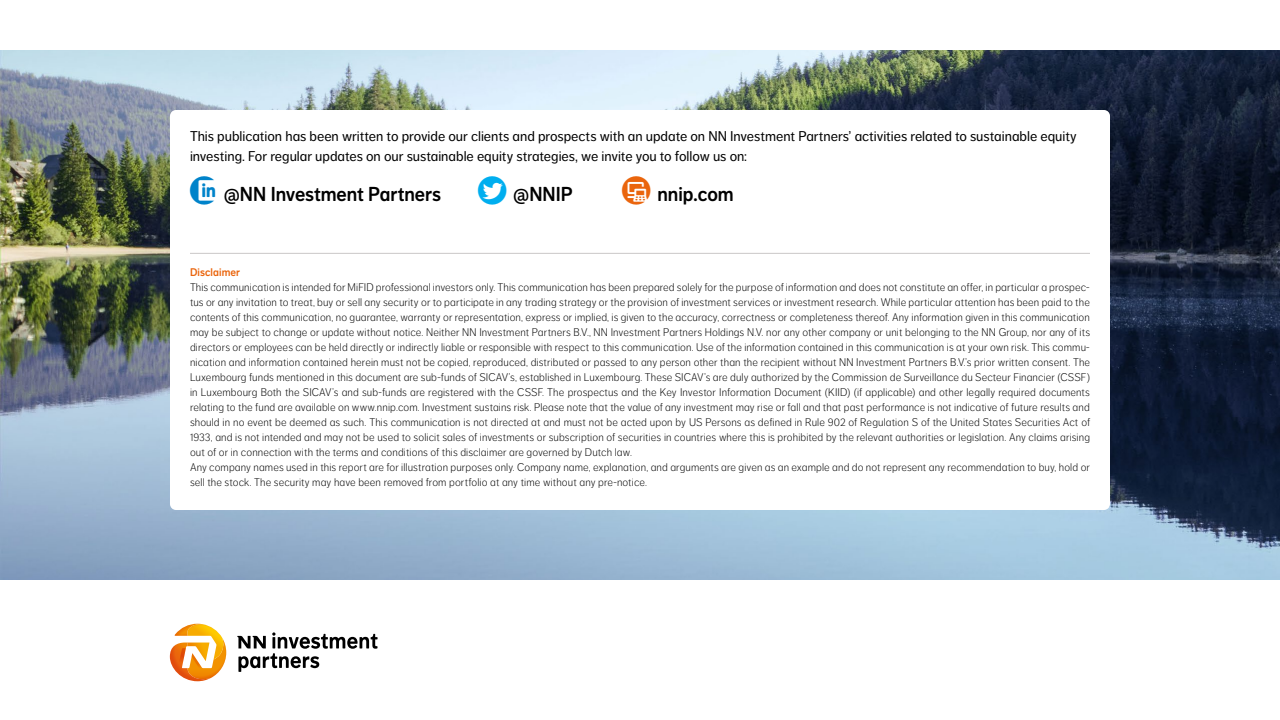
<style>
.page{position:relative;width:1280px;height:720px;background:#fff}
.page>*{position:absolute;margin:0;border:0;box-sizing:border-box;transform-origin:0 0}
.t1{font:20px "NN Dagny Display";color:#000}
.t2{font:14px/20px "NN Dagny Text";color:#000}
.t3{font:300 11px/15px "NN Dagny Text";letter-spacing:.01em;color:#000}
.t4{font:11px "NN Dagny Display";letter-spacing:.01em;color:#ea650d}
.s1{font-family:"NN Picto Diap";font-size:30px;color:#0083ca}
.s2{font-family:"NN Picto Diap";font-size:30px;color:#00aeef}
.s3{font-family:"NN Picto Diap";font-size:30px;color:#ea650d}
</style>
<div class="page">
<img style="left:0;top:50px;width:1280px;height:530px">
<div style="left:170px;top:110px;width:940px;height:400px;background:#fff;border-radius:6px"></div>
<hr style="left:190px;top:253px;width:900px;height:1px;background:#cac7c7">
<svg style="left:237px;top:632px;width:141px;height:40px"></svg>
<svg style="left:170px;top:624px;width:56px;height:58px"></svg>
<p class="t2" style="left:190px;top:127px;width:888px">This publication has been written to provide our clients and prospects with an update on NN Investment Partners’ activities related to sustainable equity investing. For regular updates on our sustainable equity strategies, we invite you to follow us on:</p>
<h1 class="t1" style="left:190px;top:183px;width:384px"><span class="s1">^</span>@NN Investment Partners <span class="s2">$</span>@NNIP</h1>
<h1 class="t1" style="left:622px;top:183px;width:113px"><span class="s3">s</span>nnip.com</h1>
<p class="t4" style="left:190px;top:266px;width:52px">Disclaimer</p>
<p class="t3" style="left:190px;top:280px;width:902px">This communication is intended for MiFID professional investors only. This communication has been prepared solely for the purpose of information and does not constitute an offer, in particular a prospec&shy;tus or any invitation to treat, buy or sell any security or to participate in any trading strategy or the provision of investment services or investment research. While particular attention has been paid to the contents of this communication, no guarantee, warranty or representation, express or implied, is given to the accuracy, correctness or completeness thereof. Any information given in this communication may be subject to change or update without notice. Neither NN Investment Partners B.V., NN Investment Partners Holdings N.V. nor any other company or unit belonging to the NN Group, nor any of its directors or employees can be held directly or indirectly liable or responsible with respect to this communication. Use of the information contained in this communication is at your own risk. This commu&shy;nication and information contained herein must not be copied, reproduced, distributed or passed to any person other than the recipient without NN Investment Partners B.V.’s prior written consent. The Luxembourg funds mentioned in this document are sub-funds of SICAV’s, established in Luxembourg. These SICAV’s are duly authorized by the Commission de Surveillance du Secteur Financier (CSSF) in Luxembourg Both the SICAV’s and sub-funds are registered with the CSSF. The prospectus and the Key Investor Information Document (KIID) (if applicable) and other legally required documents relating to the fund are available on www.nnip.com. Investment sustains risk. Please note that the value of any investment may rise or fall and that past performance is not indicative of future results and should in no event be deemed as such. This communication is not directed at and must not be acted upon by US Persons as defined in Rule 902 of Regulation S of the United States Securities Act of 1933, and is not intended and may not be used to solicit sales of investments or subscription of securities in countries where this is prohibited by the relevant authorities or legislation. Any claims arising out of or in connection with the terms and conditions of this disclaimer are governed by Dutch law.<br>Any company names used in this report are for illustration purposes only. Company name, explanation, and arguments are given as an example and do not represent any recommendation to buy, hold or sell the stock. The security may have been removed from portfolio at any time without any pre-notice.</p>
</div>
